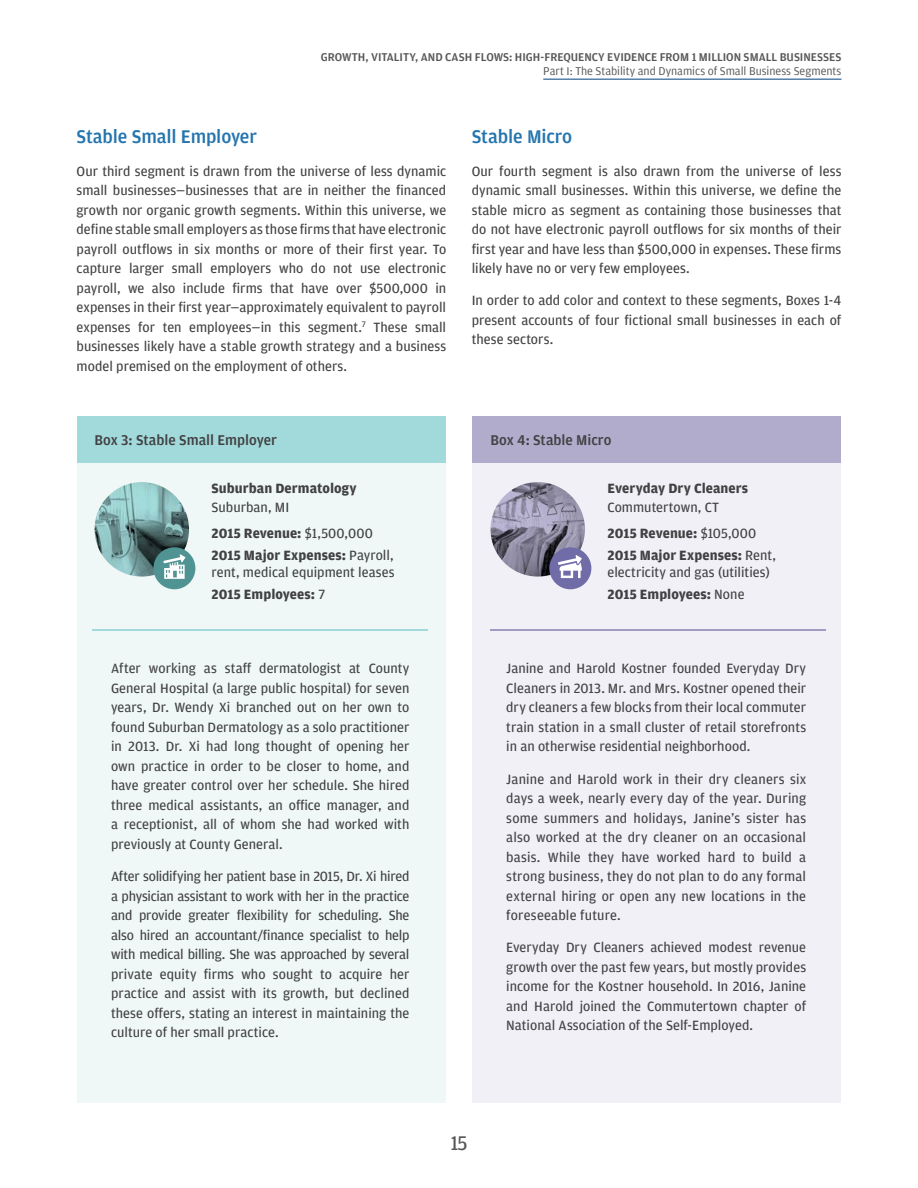
<style>
.page{position:relative;width:918px;height:1188px;background:#fff}
.page>*{position:absolute;margin:0;border:0;box-sizing:border-box;transform-origin:0 0}
.t1{font:21px "Amplitude";color:#565656}
.t2{font:500 19.5px "Amplitude";letter-spacing:-.01em;color:#2575ae}
.t3{font:500 15px "Amplitude";color:#414042}
.Paragraph{font:14.25px/19.5px "Amplitude";color:#414042;text-align:justify}
.Paragraph-2{font:700 14.25px "Amplitude";letter-spacing:.005em;color:#414042}
.t4{font:500 12px "Amplitude";color:#565656}
.t5{font:12px "Amplitude TF";color:#565656}
.s1{font-weight:400}
.s2{font-weight:700}
</style>
<div class="page">
<hr style="left:543px;top:79px;width:298px;height:1px;background:#00447c">
<div style="left:77px;top:462px;width:369px;height:641px;background:#eff8f7"></div>
<div style="left:472px;top:463px;width:369px;height:640px;background:#f1f0f6"></div>
<div style="left:77px;top:416px;width:369px;height:46px;background:#a2dadb"></div>
<div style="left:472px;top:416px;width:369px;height:46px;background:#b1accc"></div>
<img style="left:490px;top:482px;width:95px;height:95px;border-radius:47px">
<img style="left:95px;top:482px;width:94px;height:95px;border-radius:47px">
<div style="left:549px;top:547px;width:42px;height:42px;background:#706ca8;border-radius:50%"></div>
<svg style="left:558px;top:555px;width:24px;height:23px"></svg>
<div style="left:153px;top:547px;width:42px;height:42px;background:#4f9492;border-radius:50%"></div>
<svg style="left:163px;top:554px;width:22px;height:25px"></svg>
<hr style="left:92px;top:630px;width:336px;height:1px;background:#a2dadb">
<hr style="left:490px;top:630px;width:336px;height:1px;background:#a09bc2">
<p class="t4" style="left:321px;top:50px;width:522px">GROWTH, VITALITY, AND CASH FLOWS: HIGH-FREQUENCY EVIDENCE FROM 1 MILLION SMALL BUSINESSES</p>
<p class="t5" style="left:543px;top:64px;width:300px">Part I: The Stability and Dynamics of Small Business Segments</p>
<h3 class="t2" style="left:77px;top:125px;width:182px">Stable Small Employer</h3>
<p class="Paragraph" style="left:77px;top:161px;width:371px">Our third segment is drawn from the universe of less dynamic small businesses—businesses that are in neither the financed growth nor organic growth segments. Within this universe, we define stable small employers as those firms that have electronic payroll outflows in six months or more of their first year. To capture larger small employers who do not use electronic payroll, we also include firms that have over $500,000 in expenses in their first year—approximately equivalent to payroll expenses for ten employees—in this segment.<sup>7</sup> These small businesses likely have a stable growth strategy and a business model premised on the employment of others.</p>
<h4 class="t3" style="left:95px;top:432px;width:184px">Box 3: Stable Small Employer</h4>
<p class="Paragraph-2" style="left:212px;top:480px;width:147px">Suburban Dermatology</p>
<p class="Paragraph" style="left:212px;top:498px;width:79px">Suburban, MI</p>
<p class="Paragraph-2" style="left:212px;top:525px;width:163px">2015 Revenue: <span class="s1">$1,500,000</span></p>
<p class="Paragraph" style="left:212px;top:547px;width:185px;line-height:16.5px"><span class="s2">2015 Major Expenses:</span> Payroll, rent, medical equipment leases</p>
<p class="Paragraph-2" style="left:212px;top:587px;width:115px">2015 Employees: <span class="s1">7</span></p>
<p class="Paragraph" style="left:111px;top:659px;width:300px">After working as staff dermatologist at County General Hospital (a large public hospital) for seven years, Dr. Wendy Xi branched out on her own to found Suburban Dermatology as a solo practitioner in 2013. Dr. Xi had long thought of opening her own practice in order to be closer to home, and have greater control over her schedule. She hired three medical assistants, an office manager, and a receptionist, all of whom she had worked with previously at County General.</p>
<p class="Paragraph" style="left:111px;top:867px;width:300px">After solidifying her patient base in 2015, Dr. Xi hired a physician assistant to work with her in the practice and provide greater flexibility for scheduling. She also hired an accountant/finance specialist to help with medical billing. She was approached by several private equity firms who sought to acquire her practice and assist with its growth, but declined these offers, stating an interest in maintaining the culture of her small practice.</p>
<h3 class="t2" style="left:472px;top:125px;width:102px">Stable Micro</h3>
<p class="Paragraph" style="left:472px;top:161px;width:371px">Our fourth segment is also drawn from the universe of less dynamic small businesses. Within this universe, we define the stable micro as segment as containing those businesses that do not have electronic payroll outflows for six months of their first year and have less than $500,000 in expenses. These firms likely have no or very few employees.</p>
<p class="Paragraph" style="left:472px;top:291px;width:371px">In order to add color and context to these segments, Boxes 1-4 present accounts of four fictional small businesses in each of these sectors.</p>
<h4 class="t3" style="left:490px;top:432px;width:123px">Box 4: Stable Micro</h4>
<p class="Paragraph-2" style="left:607px;top:480px;width:142px">Everyday Dry Cleaners</p>
<p class="Paragraph" style="left:607px;top:498px;width:113px">Commutertown, CT</p>
<p class="Paragraph-2" style="left:607px;top:525px;width:150px">2015 Revenue: <span class="s1">$105,000</span></p>
<p class="Paragraph" style="left:607px;top:547px;width:170px;line-height:16.5px"><span class="s2">2015 Major Expenses:</span> Rent, electricity and gas (utilities)</p>
<p class="Paragraph-2" style="left:607px;top:587px;width:139px">2015 Employees: <span class="s1">None</span></p>
<p class="Paragraph" style="left:506px;top:659px;width:301px">Janine and Harold Kostner founded Everyday Dry Cleaners in 2013. Mr. and Mrs. Kostner opened their dry cleaners a few blocks from their local commuter train station in a small cluster of retail storefronts in an otherwise residential neighborhood.</p>
<p class="Paragraph" style="left:506px;top:769px;width:301px">Janine and Harold work in their dry cleaners six days a week, nearly every day of the year. During some summers and holidays, Janine’s sister has also worked at the dry cleaner on an occasional basis. While they have worked hard to build a strong business, they do not plan to do any formal external hiring or open any new locations in the foreseeable future.</p>
<p class="Paragraph" style="left:506px;top:938px;width:301px">Everyday Dry Cleaners achieved modest revenue growth over the past few years, but mostly provides income for the Kostner household. In 2016, Janine and Harold joined the Commutertown chapter of National Association of the Self-Employed.</p>
<h1 class="t1" style="left:450px;top:1132px;width:19px">15</h1>
</div>
